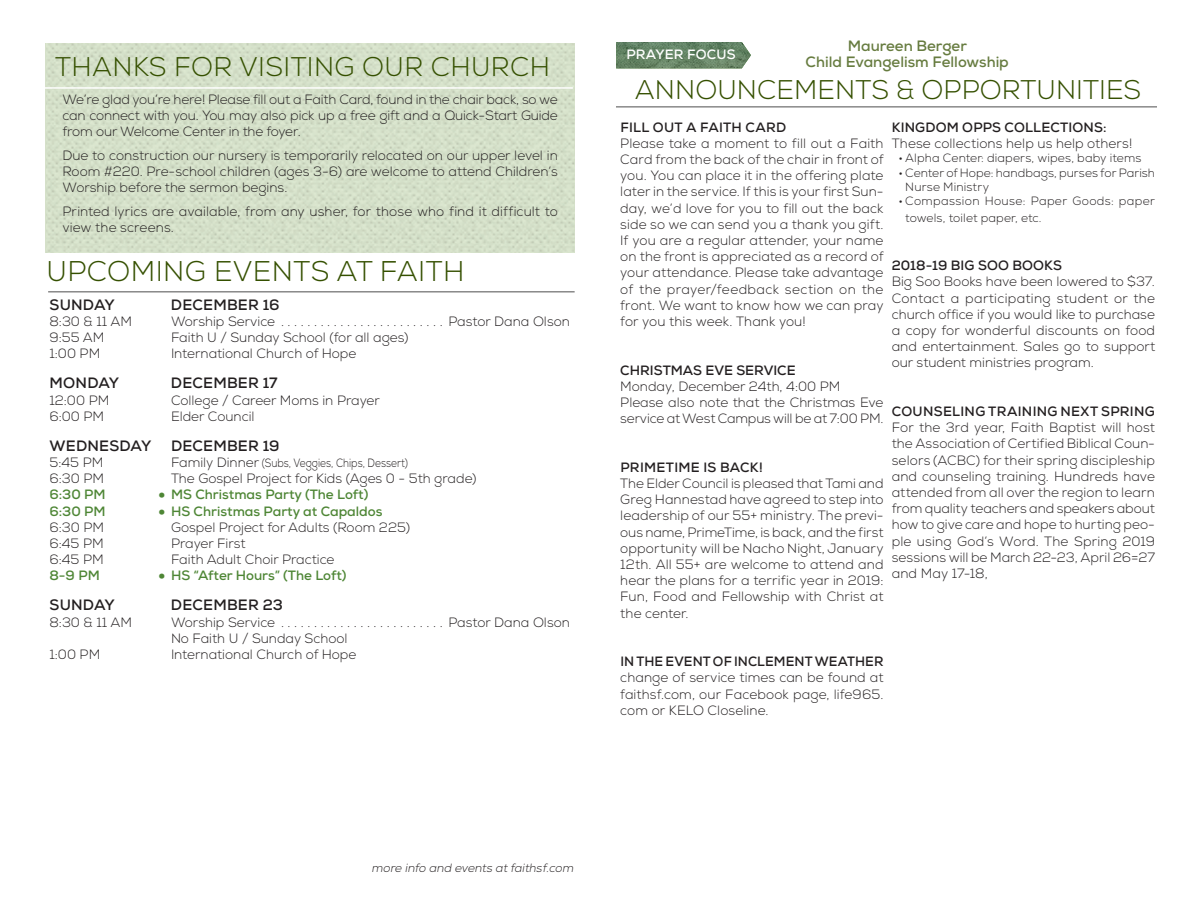
<style>
.page{position:relative;width:1188px;height:918px;background:#fff}
.page>*{position:absolute;margin:0;border:0;box-sizing:border-box;transform-origin:0 0}
.t1{font:300 28.5px "Nexa";letter-spacing:.015em;color:#355000}
.t2{font:300 27px "Nexa";letter-spacing:.005em;color:#355000}
.t3{font:700 15px "Nexa";letter-spacing:.015em;color:#231f20}
.t4{font:700 15px "Nexa";color:#677c40}
.t5{font:300 13.5px/16.2px "Nexa";color:#231f20;text-align:justify}
.t6{font:700 13.5px "Nexa";letter-spacing:.015em;color:#231f20}
.t7{font:700 13.5px "Nexa";color:#4e8635}
.t8{font:700 13.5px "Nexa";letter-spacing:.015em;color:#fff}
.t9{font:300 12px/14.4px "Nexa";letter-spacing:.01em;color:#231f20}
.t10{font:300 12px "Nexa";letter-spacing:.01em;color:#231f20;scale:.84 1}
.t11{font:italic 300 12px "Nexa";color:#231f20}
.s1{font-size:13.5px}
.s2{font-size:22.5px}
.s3{font-weight:700}
</style>
<div class="page">
<img style="left:616px;top:42px;width:135px;height:26px">
<hr style="left:616px;top:106px;width:541px;height:2px;background:#898989">
<img style="left:46px;top:44px;width:529px;height:209px">
<hr style="left:48px;top:291px;width:527px;height:2px;background:#898989">
<hr style="left:44px;top:87px;width:529px;height:2px;background:#fff">
<p class="t2" style="left:55px;top:51px;width:496px">THANKS FOR VISITING OUR CHURCH</p>
<p class="t5" style="left:63px;top:91px;width:497px">We’re glad you’re here! Please fill out a Faith Card, found in the chair back, so we can connect with you. You may also pick up a free gift and a Quick-Start Guide from our Welcome Center in the foyer.</p>
<p class="t5" style="left:63px;top:147px;width:497px">Due to construction our nursery is temporarily relocated on our upper level in Room #220. Pre-school children (ages 3-6) are welcome to attend Children’s Worship before the sermon begins.</p>
<p class="t5" style="left:63px;top:204px;width:497px">Printed lyrics are available, from any usher, for those who find it difficult to view the screens.</p>
<p class="t1" style="left:47px;top:254px;width:419px">UPCOMING EVENTS AT FAITH</p>
<p class="t3" style="left:50px;top:295px;width:67px">SUNDAY</p>
<p class="t3" style="left:171px;top:295px;width:110px">DECEMBER 16</p>
<p class="t5" style="left:50px;top:314px;width:84px">8:30 &amp; 11 AM</p>
<p class="t5" style="left:171px;top:314px;width:111px">Worship Service ..........................</p>
<p class="t5" style="left:448px;top:314px;width:123px">Pastor Dana Olson</p>
<p class="t5" style="left:50px;top:330px;width:56px">9:55 AM</p>
<p class="t5" style="left:171px;top:330px;width:239px">Faith U / Sunday School (for all ages)</p>
<p class="t5" style="left:50px;top:346px;width:52px">1:00 PM</p>
<p class="t5" style="left:171px;top:346px;width:187px">International Church of Hope</p>
<p class="t3" style="left:50px;top:374px;width:71px">MONDAY</p>
<p class="t3" style="left:171px;top:374px;width:108px">DECEMBER 17</p>
<p class="t5" style="left:50px;top:392px;width:61px">12:00 PM</p>
<p class="t5" style="left:171px;top:392px;width:210px">College / Career Moms in Prayer</p>
<p class="t5" style="left:50px;top:408px;width:56px">6:00 PM</p>
<p class="t5" style="left:171px;top:408px;width:85px">Elder Council</p>
<p class="t3" style="left:50px;top:436px;width:103px">WEDNESDAY</p>
<p class="t3" style="left:171px;top:436px;width:110px">DECEMBER 19</p>
<p class="t5" style="left:50px;top:455px;width:55px">5:45 PM</p>
<p class="t10" style="left:171px;top:456px;width:284px"><span class="s1">Family Dinner</span> (Subs, Veggies, Chips, Dessert)</p>
<p class="t5" style="left:50px;top:471px;width:56px">6:30 PM</p>
<p class="t5" style="left:171px;top:471px;width:307px">The Gospel Project for Kids (Ages 0 - 5th grade)</p>
<p class="t7" style="left:50px;top:486px;width:58px">6:30 PM</p>
<p class="t7" style="left:158px;top:486px;width:212px"><span class="s2">•</span> MS Christmas Party (The Loft)</p>
<p class="t7" style="left:50px;top:502px;width:58px">6:30 PM</p>
<p class="t7" style="left:158px;top:502px;width:226px"><span class="s2">•</span> HS Christmas Party at Capaldos</p>
<p class="t5" style="left:50px;top:519px;width:56px">6:30 PM</p>
<p class="t5" style="left:171px;top:519px;width:241px">Gospel Project for Adults (Room 225)</p>
<p class="t5" style="left:50px;top:536px;width:56px">6:45 PM</p>
<p class="t5" style="left:171px;top:536px;width:76px">Prayer First</p>
<p class="t5" style="left:50px;top:552px;width:56px">6:45 PM</p>
<p class="t5" style="left:171px;top:552px;width:165px">Faith Adult Choir Practice</p>
<p class="t7" style="left:50px;top:567px;width:52px">8-9 PM</p>
<p class="t7" style="left:158px;top:567px;width:190px"><span class="s2">•</span> HS “After Hours” (The Loft)</p>
<p class="t3" style="left:50px;top:596px;width:67px">SUNDAY</p>
<p class="t3" style="left:171px;top:596px;width:113px">DECEMBER 23</p>
<p class="t5" style="left:50px;top:614px;width:84px">8:30 &amp; 11 AM</p>
<p class="t5" style="left:171px;top:614px;width:111px">Worship Service ..........................</p>
<p class="t5" style="left:448px;top:614px;width:123px">Pastor Dana Olson</p>
<p class="t5" style="left:171px;top:630px;width:178px">No Faith U / Sunday School</p>
<p class="t5" style="left:50px;top:647px;width:52px">1:00 PM</p>
<p class="t5" style="left:171px;top:647px;width:187px">International Church of Hope</p>
<p class="t8" style="left:626px;top:46px;width:111px">PRAYER FOCUS</p>
<p class="t4" style="left:848px;top:36px;width:121px">Maureen Berger</p>
<p class="t4" style="left:806px;top:53px;width:205px">Child Evangelism Fellowship</p>
<p class="t2" style="left:635px;top:74px;width:508px">ANNOUNCEMENTS &amp; OPPORTUNITIES</p>
<p class="t6" style="left:620px;top:118px;width:167px">FILL OUT A FAITH CARD</p>
<p class="t5" style="left:620px;top:135px;width:265px">Please take a moment to fill out a Faith Card from the back of the chair in front of you. You can place it in the offering plate later in the service. If this is your first Sun&shy;day, we’d love for you to fill out the back side so we can send you a thank you gift.<br>If you are a regular attender, your name on the front is appreciated as a record of your attendance. Please take advantage of the prayer/feedback section on the front. We want to know how we can pray for you this week. Thank you!</p>
<p class="t6" style="left:620px;top:361px;width:177px">CHRISTMAS EVE SERVICE</p>
<p class="t5" style="left:620px;top:378px;width:222px">Monday, December 24th, 4:00 PM</p>
<p class="t5" style="left:620px;top:395px;width:265px">Please also note that the Christmas Eve service at West Campus will be at 7:00 PM.</p>
<p class="t6" style="left:620px;top:458px;width:144px">PRIMETIME IS BACK!</p>
<p class="t5" style="left:620px;top:476px;width:265px">The Elder Council is pleased that Tami and Greg Hannestad have agreed to step into leadership of our 55+ ministry. The previ&shy;ous name, PrimeTime, is back, and the first opportunity will be Nacho Night, January 12th. All 55+ are welcome to attend and hear the plans for a terrific year in 2019:<br>Fun, Food and Fellowship with Christ at the center.</p>
<p class="t5" style="left:620px;top:654px;width:265px"><span class="s3">IN THE EVENT OF INCLEMENT WEATHER </span>change of service times can be found at faithsf.com, our Facebook page, life965. com or KELO Closeline.</p>
<p class="t6" style="left:892px;top:118px;width:216px">KINGDOM OPPS COLLECTIONS:</p>
<p class="t5" style="left:892px;top:135px;width:242px">These collections help us help others!</p>
<p class="t9" style="left:898px;top:151px;width:245px">• Alpha Center: diapers, wipes, baby items</p>
<p class="t9" style="left:905px;top:166px;width:251px;text-indent:-7px">• Center of Hope: handbags, purses for Parish<br>Nurse Ministry</p>
<p class="t9" style="left:905px;top:193px;width:251px;line-height:16.2px;text-indent:-7px">• Compassion House: Paper Goods: paper towels, toilet paper, etc.</p>
<p class="t6" style="left:892px;top:257px;width:172px">2018-19 BIG SOO BOOKS</p>
<p class="t5" style="left:892px;top:274px;width:265px">Big Soo Books have been lowered to $37.<br>Contact a participating student or the church office if you would like to purchase a copy for wonderful discounts on food and entertainment. Sales go to support our student ministries program.</p>
<p class="t6" style="left:892px;top:403px;width:265px">COUNSELING TRAINING NEXT SPRING</p>
<p class="t5" style="left:892px;top:420px;width:265px">For the 3rd year, Faith Baptist will host the Association of Certified Biblical Coun&shy;selors (ACBC) for their spring discipleship and counseling training. Hundreds have attended from all over the region to learn from quality teachers and speakers about how to give care and hope to hurting peo&shy;ple using God’s Word. The Spring 2019 sessions will be March 22-23, April 26=27 and May 17-18,</p>
<p class="t11" style="left:372px;top:861px;width:206px">more info and events atfaithsf.com</p>
</div>
